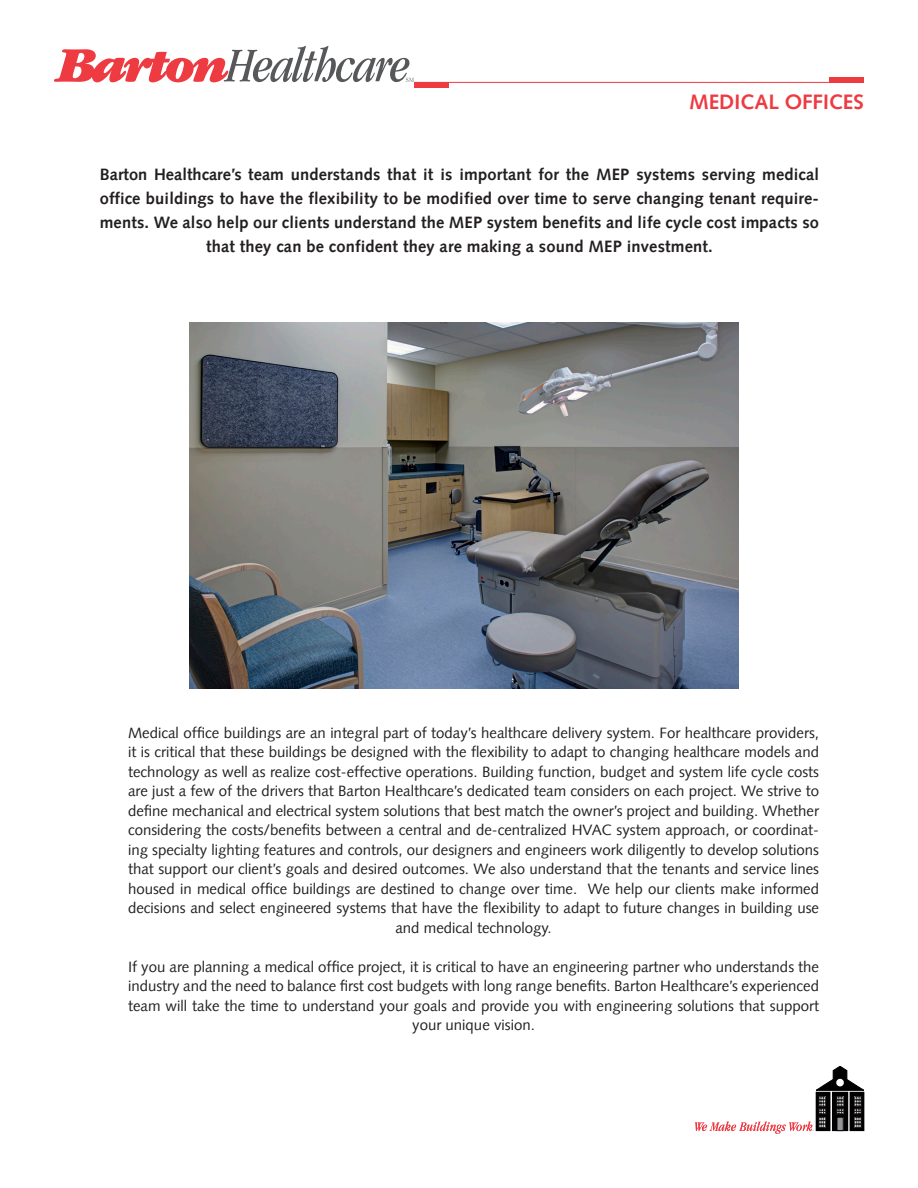
<style>
.page{position:relative;width:918px;height:1188px;background:#fff}
.page>*{position:absolute;margin:0;border:0;box-sizing:border-box;transform-origin:0 0}
.t1{font:700 21px "Syntax";color:#ee3a41}
.t2{font:700 16.5px/24px "Syntax";letter-spacing:.01em;color:#231f20;text-align:center}
.t3{font:15px/19.5px "Syntax LT";color:#231f20;text-align:center}
</style>
<div class="page">
<div style="left:830px;top:77px;width:34px;height:6px;background:#ee3a41"></div>
<hr style="left:414px;top:82px;width:450px;height:1px;background:#ee3a41">
<div style="left:414px;top:82px;width:34px;height:6px;background:#ee3a41"></div>
<svg style="left:54px;top:46px;width:360px;height:36px"></svg>
<svg style="left:818px;top:1094px;width:10px;height:35px"></svg>
<div style="left:816px;top:1092px;width:14px;height:39px;border:1px solid #000"></div>
<svg style="left:852px;top:1094px;width:10px;height:35px"></svg>
<div style="left:850px;top:1092px;width:14px;height:39px;border:1px solid #000"></div>
<svg style="left:855px;top:1097px;width:6px;height:31px"></svg>
<svg style="left:834px;top:1094px;width:12px;height:35px"></svg>
<div style="left:832px;top:1092px;width:16px;height:39px;border:1px solid #000"></div>
<svg style="left:837px;top:1097px;width:6px;height:17px"></svg>
<div style="left:837px;top:1117px;width:6px;height:14px;background:#939598"></div>
<div style="left:837px;top:1117px;width:6px;height:14px;border:1px solid #000"></div>
<svg style="left:816px;top:1066px;width:48px;height:24px"></svg>
<div style="left:836px;top:1079px;width:8px;height:7px;background:#fff;border-radius:50%"></div>
<svg style="left:695px;top:1097px;width:130px;height:37px"></svg>
<img style="left:190px;top:322px;width:548px;height:366px">
<p class="t1" style="left:689px;top:90px;width:176px">MEDICAL OFFICES</p>
<p class="t2" style="left:100px;top:162px;width:721px">Barton Healthcare’s team understands that it is important for the MEP systems serving medical office buildings to have the flexibility to be modified over time to serve changing tenant require&shy;ments. We also help our clients understand the MEP system benefits and life cycle cost impacts so that they can be confident they are making a sound MEP investment.</p>
<p class="t3" style="left:128px;top:723px;width:692px">Medical office buildings are an integral part of today’s healthcare delivery system. For healthcare providers, it is critical that these buildings be designed with the flexibility to adapt to changing healthcare models and technology as well as realize cost-effective operations. Building function, budget and system life cycle costs are just a few of the drivers that Barton Healthcare’s dedicated team considers on each project. We strive to define mechanical and electrical system solutions that best match the owner’s project and building. Whether considering the costs/benefits between a central and de-centralized HVAC system approach, or coordinat&shy;ing specialty lighting features and controls, our designers and engineers work diligently to develop solutions that support our client’s goals and desired outcomes. We also understand that the tenants and service lines housed in medical office buildings are destined to change over time. We help our clients make informed decisions and select engineered systems that have the flexibility to adapt to future changes in building use and medical technology.</p>
<p class="t3" style="left:128px;top:957px;width:692px">If you are planning a medical office project, it is critical to have an engineering partner who understands the industry and the need to balance first cost budgets with long range benefits. Barton Healthcare’s experienced team will take the time to understand your goals and provide you with engineering solutions that support your unique vision.</p>
</div>
